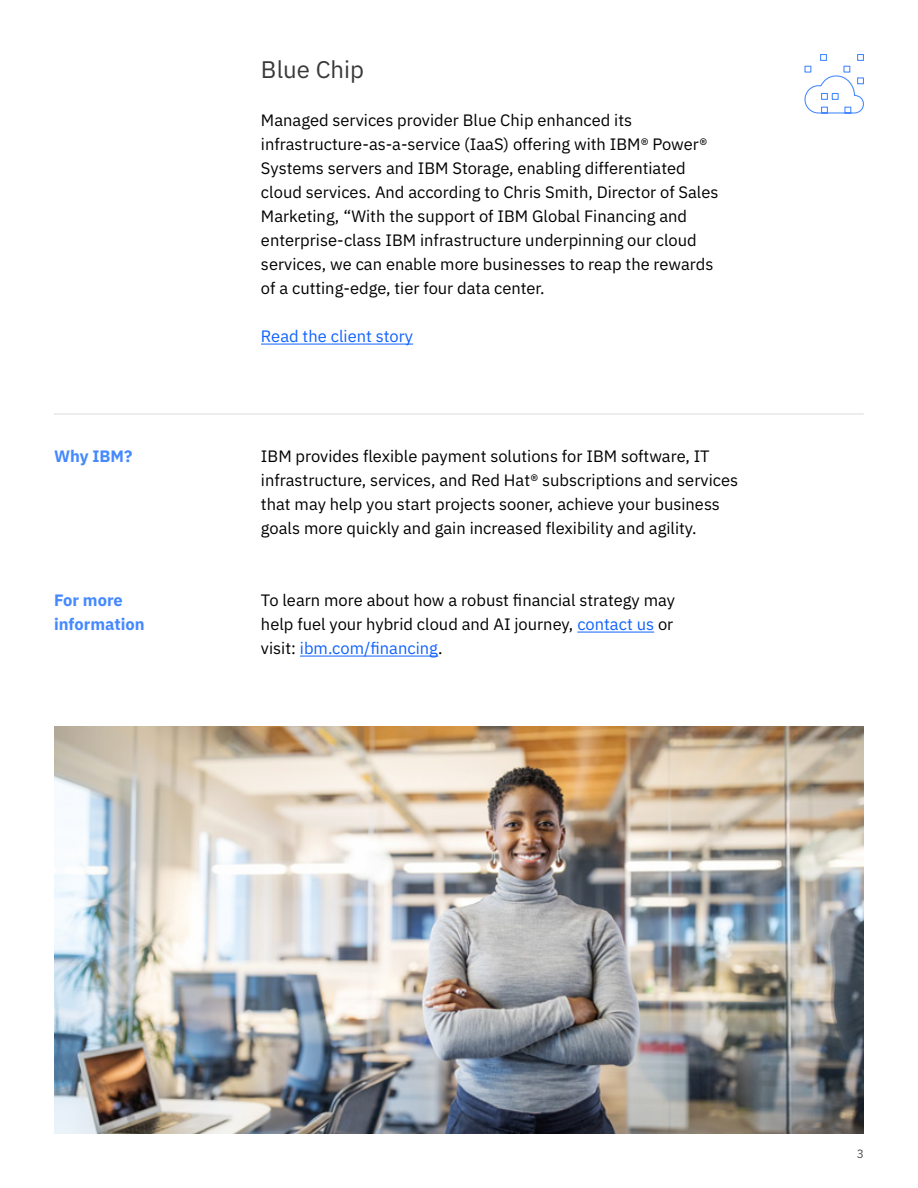
<style>
.page{position:relative;width:918px;height:1188px;background:#fff}
.page>*{position:absolute;margin:0;border:0;box-sizing:border-box;transform-origin:0 0}
.Subhead{font:24px "IBM Plex Sans";color:#393939}
.Body{font:16.5px/24px "IBM Plex Sans";color:#000}
.Section_headline{font:700 16.5px/24px "IBM Plex Sans";color:#4589ff}
.Body-2{font:16.5px "IBM Plex Sans";color:#0f62fe}
.t1{font:12px "IBM Plex Sans";color:#525252}
.s1{color:#0f62fe}
</style>
<div class="page">
<hr style="left:261px;top:344px;width:152px;height:1px;background:#0f62fe">
<hr style="left:577px;top:632px;width:77px;height:1px;background:#0f62fe">
<hr style="left:300px;top:656px;width:138px;height:1px;background:#0f62fe">
<hr style="left:54px;top:413px;width:810px;height:2px;background:#e0e0e0">
<svg style="left:804px;top:54px;width:60px;height:60px"></svg>
<img style="left:54px;top:726px;width:810px;height:408px">
<p class="Section_headline" style="left:54px;top:443px;width:80px">Why IBM?</p>
<p class="Section_headline" style="left:54px;top:587px;width:92px">For more information</p>
<p class="Subhead" style="left:261px;top:51px;width:105px">Blue Chip</p>
<p class="Body" style="left:261px;top:107px;width:459px">Managed services provider Blue Chip enhanced its infrastructure-as-a-service (IaaS) offering with IBM® Power® Systems servers and IBM Storage, enabling differentiated cloud services. And according to Chris Smith, Director of Sales Marketing, “With the support of IBM Global Financing and enterprise-class IBM infrastructure underpinning our cloud services, we can enable more businesses to reap the rewards of a cutting-edge, tier four data center.</p>
<p class="Body-2" style="left:261px;top:324px;width:154px">Read the client story</p>
<p class="Body" style="left:261px;top:443px;width:479px">IBM provides flexible payment solutions for IBM software, IT infrastructure, services, and Red Hat® subscriptions and services that may help you start projects sooner, achieve your business goals more quickly and gain increased flexibility and agility.</p>
<p class="Body" style="left:261px;top:587px;width:416px;text-align:justify">To learn more about how a robust financial strategy may help fuel your hybrid cloud and AI journey, <span class="s1">contact us</span> or visit: <span class="s1">ibm.com/financing</span>.</p>
<p class="t1" style="left:857px;top:1145px;width:9px">3</p>
</div>
